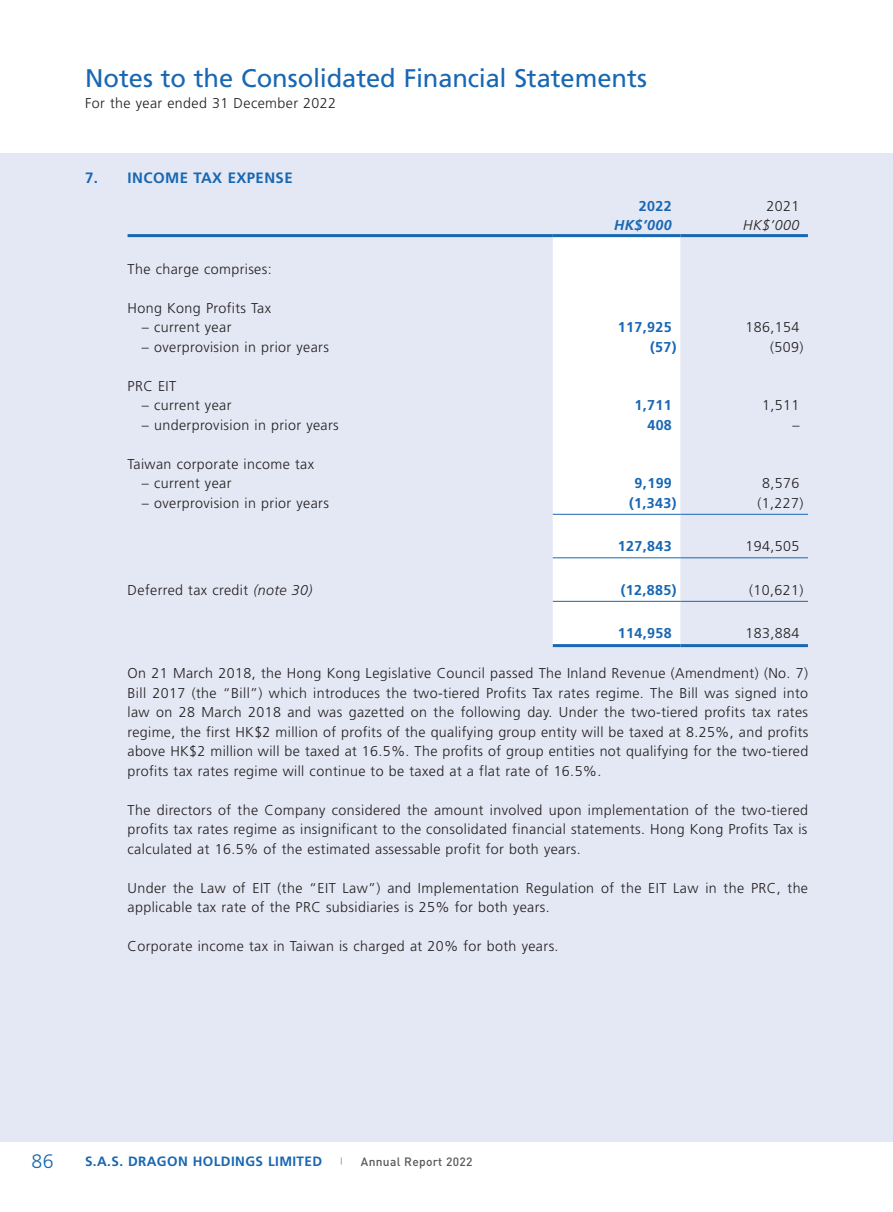
<style>
.page{position:relative;width:893px;height:1212px;background:#fff}
.page>*{position:absolute;margin:0;border:0;box-sizing:border-box;transform-origin:0 0}
.t1{font:25.5px "Frutiger LT Std";letter-spacing:-.005em;color:#1867b3}
.t2{font:300 19.5px "Frutiger LT Std";color:#1867b3}
.t3{font:700 15px "Frutiger LT Std";letter-spacing:.03em;color:#1867b3}
.t4{font:300 14.25px/19.5px "Frutiger LT Std";letter-spacing:.03em;color:#231f20;text-align:justify}
.t5{font:700 14.25px "Frutiger LT Std";letter-spacing:.03em;color:#1867b3}
.t6{font:italic 700 14.25px "Frutiger LT Std";color:#1867b3}
.t7{font:italic 300 14.25px "Frutiger LT Std";color:#231f20}
.t8{font:700 13.5px "Frutiger LT Std";letter-spacing:.03em;color:#1867b3}
.t9{font:500 12px "DIN Pro";letter-spacing:.025em;color:#57585a}
.t10{font:700 7.5px "M Hei HK";color:#6c6d70}
.s1{font-style:italic}
</style>
<div class="page">
<div style="left:0;top:153px;width:893px;height:989px;background:#e4e8f4"></div>
<div style="left:553px;top:238px;width:127px;height:406px;background:#fff"></div>
<hr style="left:128px;top:234px;width:425px;height:3px;background:#1867b3">
<hr style="left:553px;top:234px;width:127px;height:3px;background:#1867b3">
<hr style="left:680px;top:234px;width:128px;height:3px;background:#1867b3">
<hr style="left:553px;top:514px;width:127px;height:1px;background:#1867b3">
<hr style="left:680px;top:514px;width:128px;height:1px;background:#1867b3">
<hr style="left:553px;top:557px;width:127px;height:1px;background:#1867b3">
<hr style="left:680px;top:557px;width:128px;height:1px;background:#1867b3">
<hr style="left:553px;top:601px;width:127px;height:1px;background:#1867b3">
<hr style="left:680px;top:601px;width:128px;height:1px;background:#1867b3">
<hr style="left:553px;top:644px;width:127px;height:3px;background:#1867b3">
<hr style="left:680px;top:644px;width:128px;height:3px;background:#1867b3">
<h1 class="t1" style="left:85px;top:63px;width:564px">Notes to the Consolidated Financial Statements</h1>
<p class="t4" style="left:85px;top:93px;width:253px">For the year ended 31 December 2022</p>
<p class="t3" style="left:85px;top:169px;width:209px">7. INCOME TAX EXPENSE</p>
<p class="t5" style="left:639px;top:197px;width:34px">2022</p>
<p class="t4" style="left:766px;top:196px;width:34px">2021</p>
<p class="t6" style="left:614px;top:217px;width:59px">HK$’000</p>
<p class="t7" style="left:743px;top:217px;width:58px">HK$’000</p>
<p class="t4" style="left:128px;top:259px;width:146px">The charge comprises:</p>
<p class="t4" style="left:128px;top:298px;width:145px">Hong Kong Profits Tax</p>
<p class="t4" style="left:142px;top:318px;width:91px">– current year</p>
<p class="t5" style="left:618px;top:319px;width:55px">117,925</p>
<p class="t4" style="left:745px;top:318px;width:55px">186,154</p>
<p class="t4" style="left:142px;top:337px;width:189px">– overprovision in prior years</p>
<p class="t5" style="left:650px;top:338px;width:28px">(57)</p>
<p class="t4" style="left:770px;top:337px;width:35px">(509)</p>
<p class="t4" style="left:128px;top:376px;width:50px">PRC EIT</p>
<p class="t4" style="left:142px;top:396px;width:91px">– current year</p>
<p class="t5" style="left:635px;top:397px;width:39px">1,711</p>
<p class="t4" style="left:762px;top:396px;width:39px">1,511</p>
<p class="t4" style="left:142px;top:415px;width:199px">– underprovision in prior years</p>
<p class="t5" style="left:647px;top:416px;width:26px">408</p>
<p class="t4" style="left:792px;top:415px;width:9px">–</p>
<p class="t4" style="left:128px;top:454px;width:188px">Taiwan corporate income tax</p>
<p class="t4" style="left:142px;top:474px;width:91px">– current year</p>
<p class="t5" style="left:635px;top:475px;width:39px">9,199</p>
<p class="t4" style="left:762px;top:474px;width:39px">8,576</p>
<p class="t4" style="left:142px;top:493px;width:189px">– overprovision in prior years</p>
<p class="t5" style="left:629px;top:494px;width:49px">(1,343)</p>
<p class="t4" style="left:757px;top:493px;width:47px">(1,227)</p>
<p class="t5" style="left:618px;top:538px;width:55px">127,843</p>
<p class="t4" style="left:746px;top:537px;width:55px">194,505</p>
<p class="t4" style="left:128px;top:580px;width:186px">Deferred tax credit <span class="s1">(note 30)</span></p>
<p class="t5" style="left:621px;top:581px;width:57px">(12,885)</p>
<p class="t4" style="left:749px;top:580px;width:56px">(10,621)</p>
<p class="t5" style="left:618px;top:625px;width:55px">114,958</p>
<p class="t4" style="left:746px;top:624px;width:55px">183,884</p>
<p class="t4" style="left:128px;top:664px;width:682px">On 21 March 2018, the Hong Kong Legislative Council passed The Inland Revenue (Amendment) (No. 7)<br>Bill 2017 (the “Bill”) which introduces the two-tiered Profits Tax rates regime. The Bill was signed into law on 28 March 2018 and was gazetted on the following day. Under the two-tiered profits tax rates regime, the first HK$2 million of profits of the qualifying group entity will be taxed at 8.25%, and profits above HK$2 million will be taxed at 16.5%. The profits of group entities not qualifying for the two-tiered profits tax rates regime will continue to be taxed at a flat rate of 16.5%.</p>
<p class="t4" style="left:128px;top:800px;width:682px">The directors of the Company considered the amount involved upon implementation of the two-tiered profits tax rates regime as insignificant to the consolidated financial statements. Hong Kong Profits Tax is calculated at 16.5% of the estimated assessable profit for both years.</p>
<p class="t4" style="left:128px;top:878px;width:682px">Under the Law of EIT (the “EIT Law”) and Implementation Regulation of the EIT Law in the PRC, the applicable tax rate of the PRC subsidiaries is 25% for both years.</p>
<p class="t4" style="left:128px;top:937px;width:432px">Corporate income tax in Taiwan is charged at 20% for both years.</p>
<h2 class="t2" style="left:31px;top:1150px;width:24px">86</h2>
<p class="t9" style="left:361px;top:1153px;width:113px">Annual Report 2022</p>
<p class="t8" style="left:85px;top:1153px;width:239px">S.A.S. DRAGON HOLDINGS LIMITED</p>
<p class="t10" style="left:341px;top:1155px;width:3px">|</p>
</div>
